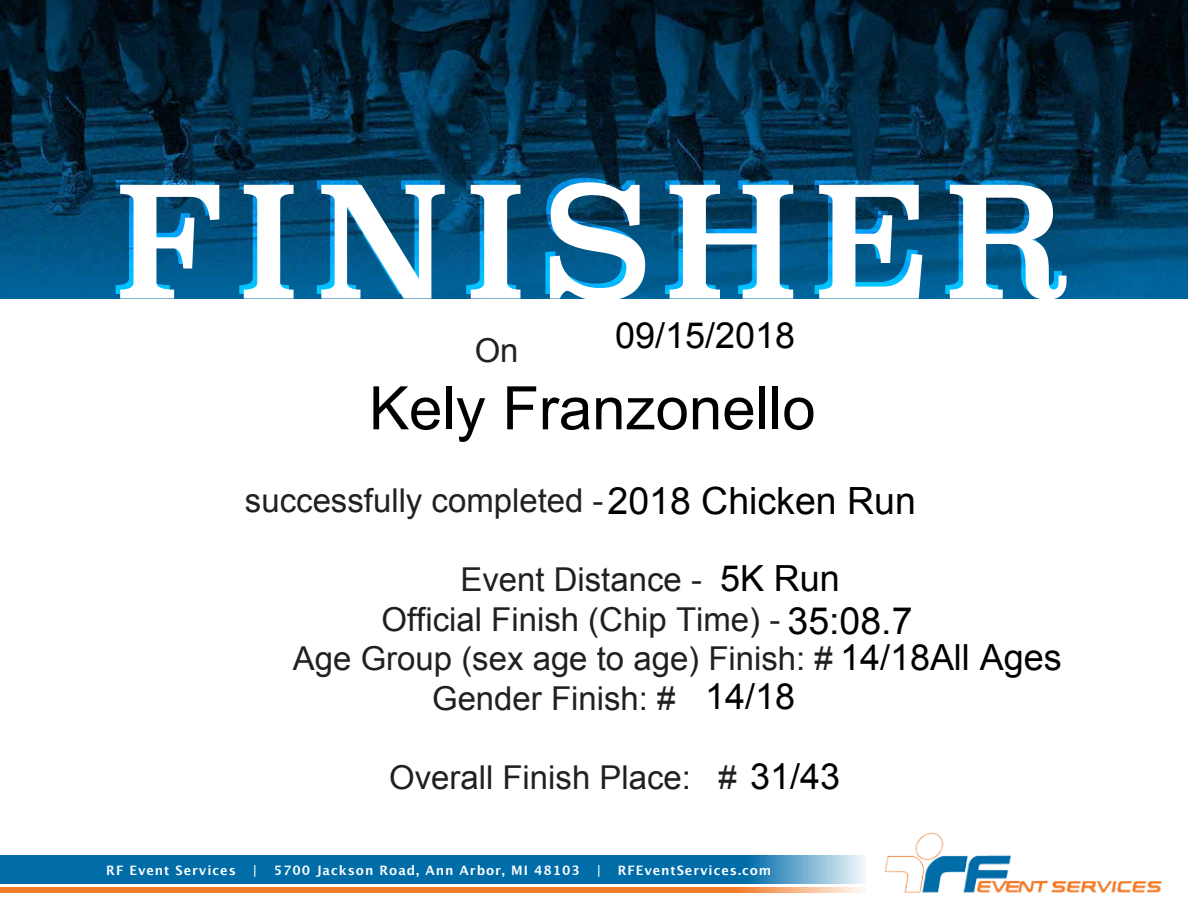
<style>
.page{position:relative;width:1188px;height:918px;background:#fff}
.page>*{position:absolute;margin:0;border:0;box-sizing:border-box;transform-origin:0 0}
.t1{font:153px "Superclarendon";letter-spacing:.1em;color:#fff}
.t2{font:60px "Arial";color:#000}
.t3{font:37.5px "Arial";color:#000}
.t4{font:36px "Arial";color:#000}
.t5{font:32.85px "Arial";color:#221f20}
.t6{font:700 13.05px "Lucida Grande";letter-spacing:.075em;color:#fff}
.s1{font-size:36px;color:#000}
</style>
<div class="page">
<img style="left:0;top:0;width:1188px;height:298px">
<img style="left:884px;top:832px;width:278px;height:61px">
<svg style="left:0;top:856px;width:865px;height:27px;background:#1076ae"></svg>
<svg style="left:0;top:887px;width:865px;height:5px;background:#f48739"></svg>
<h1 class="t1" style="left:110px;top:135px;width:957px">FINISHER</h1>
<p class="t5" style="left:475px;top:328px;width:45px">On</p>
<p class="t4" style="left:615px;top:315px;width:182px">09/15/2018</p>
<h2 class="t2" style="left:369px;top:375px;width:448px">Kely Franzonello</h2>
<p class="t3" style="left:608px;top:480px;width:310px">2018 Chicken Run</p>
<p class="t5" style="left:245px;top:479px;width:360px">successfully completed -</p>
<p class="t4" style="left:720px;top:558px;width:121px">5K Run</p>
<p class="t5" style="left:460px;top:558px;width:243px">Event Distance -</p>
<p class="t5" style="left:382px;top:598px;width:400px">Official Finish (Chip Time) -</p>
<p class="t5" style="left:293px;top:637px;width:770px">Age Group (sex age to age) Finish: # <span class="s1">14/18All Ages</span></p>
<p class="t5" style="left:432px;top:677px;width:245px">Gender Finish: #</p>
<p class="t3" style="left:788px;top:600px;width:127px">35:08.7</p>
<p class="t4" style="left:705px;top:677px;width:92px">14/18</p>
<p class="t5" style="left:389px;top:756px;width:452px">Overall Finish Place: # <span class="s1">31/43</span></p>
<p class="t6" style="left:106px;top:860px;width:131px">RF Event Services</p>
<p class="t6" style="left:252px;top:860px;width:6px">|</p>
<p class="t6" style="left:274px;top:860px;width:308px">5700 Jackson Road, Ann Arbor, MI 48103</p>
<p class="t6" style="left:596px;top:860px;width:6px">|</p>
<p class="t6" style="left:618px;top:860px;width:155px">RFEventServices.com</p>
</div>
